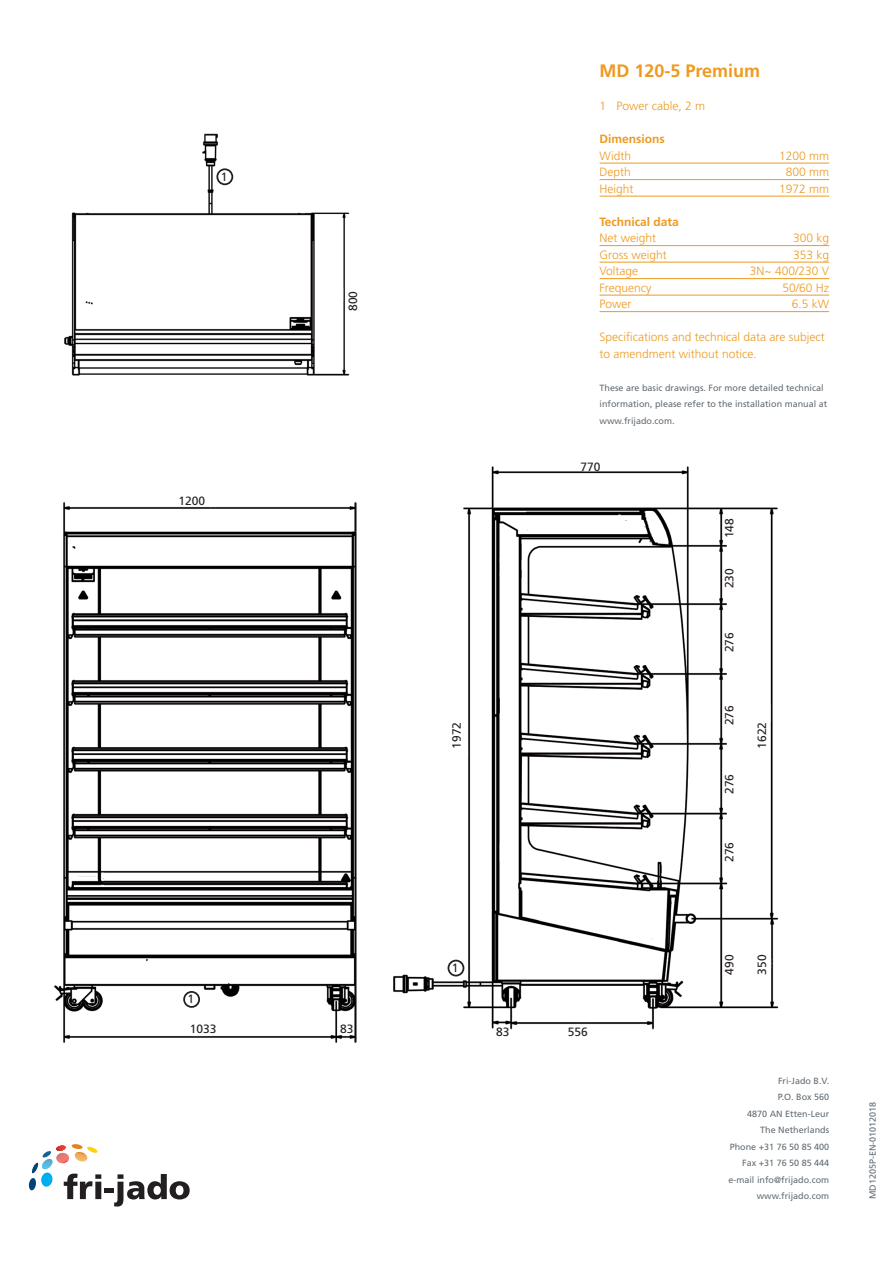
<style>
.page{position:relative;width:893px;height:1263px;background:#fff}
.page>*{position:absolute;margin:0;border:0;box-sizing:border-box;transform-origin:0 0}
.t1{font:700 18px "Frutiger LT Std";color:#ee9a20}
.t2{font:300 12px/16.5px "Frutiger LT Std";color:#ee9a20}
.t3{font:12px "Frutiger LT Std";color:#231f20}
.t4{font:700 12px "Frutiger LT Std";color:#ee9a20}
.t5{font:9px/16.5px "Frutiger LT Std";color:#636d75;text-align:right}
</style>
<div class="page">
<svg style="left:29px;top:1144px;width:161px;height:62px"></svg>
<img style="left:393px;top:466px;width:386px;height:564px">
<img style="left:64px;top:133px;width:286px;height:243px">
<img style="left:53px;top:502px;width:304px;height:541px">
<div style="left:216px;top:168px;width:17px;height:17px;border:2px solid #231f20;border-radius:50%"></div>
<div style="left:183px;top:991px;width:17px;height:17px;border:2px solid #231f20;border-radius:50%"></div>
<div style="left:448px;top:960px;width:16px;height:16px;border:2px solid #231f20;border-radius:50%"></div>
<hr style="left:600px;top:163px;width:229px;height:1px;background:#ee9a20">
<hr style="left:600px;top:179px;width:229px;height:1px;background:#ee9a20">
<hr style="left:600px;top:196px;width:229px;height:1px;background:#ee9a20">
<hr style="left:600px;top:245px;width:229px;height:1px;background:#ee9a20">
<hr style="left:600px;top:262px;width:229px;height:1px;background:#ee9a20">
<hr style="left:600px;top:278px;width:229px;height:1px;background:#ee9a20">
<hr style="left:600px;top:295px;width:229px;height:1px;background:#ee9a20">
<hr style="left:600px;top:311px;width:229px;height:1px;background:#ee9a20">
<h2 class="t3" style="left:221px;top:169px;width:8px">1</h2>
<h2 class="t3" style="left:179px;top:494px;width:28px">1200</h2>
<h2 class="t3" style="left:346px;top:311px;width:22px;rotate:-90deg">800</h2>
<h2 class="t3" style="left:187px;top:992px;width:8px">1</h2>
<h2 class="t3" style="left:190px;top:1021px;width:28px">1033</h2>
<h2 class="t3" style="left:340px;top:1022px;width:15px">83</h2>
<h2 class="t3" style="left:450px;top:748px;width:28px;rotate:-90deg">1972</h2>
<h1 class="t1" style="left:600px;top:60px;width:162px">MD 120-5 Premium</h1>
<h2 class="t2" style="left:600px;top:98px;width:107px">1 Power cable, 2 m</h2>
<h2 class="t4" style="left:600px;top:132px;width:67px">Dimensions</h2>
<h2 class="t2" style="left:600px;top:148px;width:33px">Width</h2>
<h2 class="t2" style="left:779px;top:148px;width:52px">1200 mm</h2>
<h2 class="t2" style="left:600px;top:164px;width:33px">Depth</h2>
<h2 class="t2" style="left:786px;top:164px;width:45px">800 mm</h2>
<h2 class="t2" style="left:600px;top:181px;width:36px">Height</h2>
<h2 class="t2" style="left:779px;top:181px;width:52px">1972 mm</h2>
<h2 class="t4" style="left:600px;top:215px;width:81px">Technical data</h2>
<h2 class="t2" style="left:600px;top:230px;width:58px">Net weight</h2>
<h2 class="t2" style="left:793px;top:230px;width:38px">300 kg</h2>
<h2 class="t2" style="left:600px;top:247px;width:69px">Gross weight</h2>
<h2 class="t2" style="left:793px;top:247px;width:38px">353 kg</h2>
<h2 class="t2" style="left:600px;top:263px;width:40px">Voltage</h2>
<h2 class="t2" style="left:750px;top:263px;width:81px">3N~ 400/230 V</h2>
<h2 class="t2" style="left:600px;top:280px;width:53px">Frequency</h2>
<h2 class="t2" style="left:782px;top:280px;width:48px">50/60 Hz</h2>
<h2 class="t2" style="left:600px;top:296px;width:34px">Power</h2>
<h2 class="t2" style="left:792px;top:296px;width:39px">6.5 kW</h2>
<h2 class="t2" style="left:600px;top:329px;width:227px">Specifications and technical data are subject to amendment without notice.</h2>
<p class="t5" style="left:600px;top:379px;width:229px;text-align:left">These are basic drawings. For more detailed technical information, please refer to the installation manual at www.frijado.com.</p>
<h2 class="t3" style="left:580px;top:460px;width:22px">770</h2>
<h2 class="t3" style="left:722px;top:538px;width:22px;rotate:-90deg">148</h2>
<h2 class="t3" style="left:722px;top:588px;width:22px;rotate:-90deg">230</h2>
<h2 class="t3" style="left:722px;top:652px;width:22px;rotate:-90deg">276</h2>
<h2 class="t3" style="left:722px;top:725px;width:22px;rotate:-90deg">276</h2>
<h2 class="t3" style="left:722px;top:794px;width:22px;rotate:-90deg">276</h2>
<h2 class="t3" style="left:722px;top:862px;width:22px;rotate:-90deg">276</h2>
<h2 class="t3" style="left:755px;top:748px;width:28px;rotate:-90deg">1622</h2>
<h2 class="t3" style="left:452px;top:961px;width:8px">1</h2>
<h2 class="t3" style="left:496px;top:1024px;width:15px">83</h2>
<h2 class="t3" style="left:568px;top:1024px;width:22px">556</h2>
<h2 class="t3" style="left:722px;top:974px;width:22px;rotate:-90deg">490</h2>
<h2 class="t3" style="left:755px;top:974px;width:22px;rotate:-90deg">350</h2>
<p class="t5" style="left:728px;top:1072px;width:102px">Fri-Jado B.V.<br>P.O. Box 560<br>4870 AN Etten-Leur<br>The Netherlands<br>Phone +31 76 50 85 400<br>Fax +31 76 50 85 444 e-mail info@frijado.com www.frijado.com</p>
<p class="t5" style="left:865px;top:1199px;width:99px;rotate:-90deg">MD1205P-EN-01012018</p>
</div>
